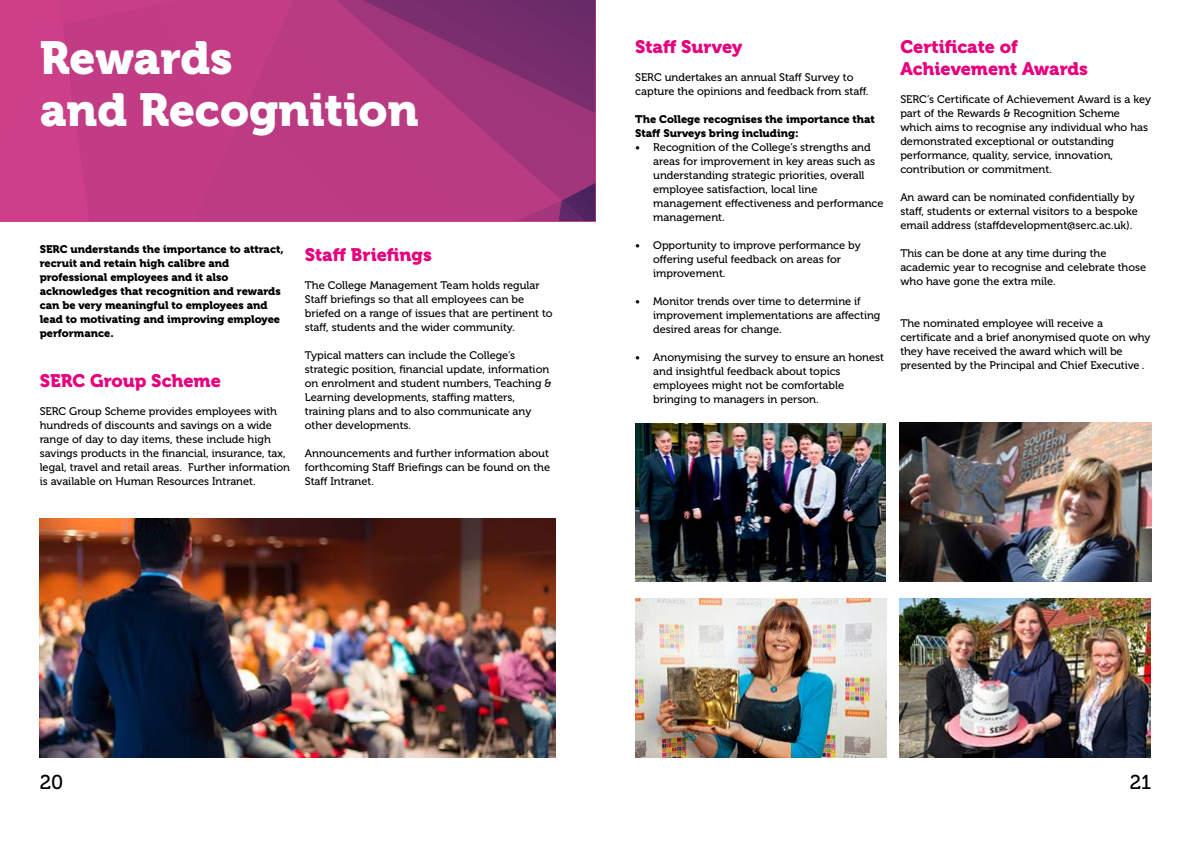
<style>
.page{position:relative;width:1191px;height:842px;background:#fff}
.page>*{position:absolute;margin:0;border:0;box-sizing:border-box;transform-origin:0 0}
.Heading_2{font:46px "Museo 900";color:#fff}
.t1{font:20px "Museo 500";color:#000}
.Heading_3{font:18px "Museo 900";color:#e6007d}
.Main{font:11px/14px "Museo 500";color:#000}
.Paragraph_Style_1{font:11px/14px "Museo 900";color:#000}
</style>
<div class="page">
<svg style="left:0;top:0;width:595px;height:221px;fill:#bb3b82"></svg>
<img style="left:40px;top:519px;width:516px;height:239px">
<img style="left:635px;top:423px;width:250px;height:159px">
<img style="left:900px;top:423px;width:251px;height:159px">
<img style="left:635px;top:598px;width:251px;height:160px">
<img style="left:900px;top:598px;width:250px;height:160px">
<h2 class="Heading_2" style="left:40px;top:32px;width:195px">Rewards</h2>
<h2 class="Heading_2" style="left:40px;top:84px;width:380px">and Recognition</h2>
<p class="Paragraph_Style_1" style="left:40px;top:242px;width:245px">SERC understands the importance to attract, recruit and retain high calibre and professional employees and it also acknowledges that recognition and rewards can be very meaningful to employees and lead to motivating and improving employee performance.</p>
<h3 class="Heading_3" style="left:40px;top:370px;width:183px">SERC Group Scheme</h3>
<p class="Main" style="left:40px;top:404px;width:252px">SERC Group Scheme provides employees with hundreds of discounts and savings on a wide range of day to day items, these include high savings products in the financial, insurance, tax, legal, travel and retail areas. Further information is available on Human Resources Intranet.</p>
<h3 class="Heading_3" style="left:305px;top:244px;width:129px">Staff Briefings</h3>
<p class="Main" style="left:305px;top:278px;width:249px">The College Management Team holds regular Staff briefings so that all employees can be briefed on a range of issues that are pertinent to staff, students and the wider community.</p>
<p class="Main" style="left:305px;top:348px;width:248px">Typical matters can include the College’s strategic position, financial update, information on enrolment and student numbers, Teaching &amp; Learning developments, staffing matters, training plans and to also communicate any other developments.</p>
<p class="Main" style="left:305px;top:446px;width:247px;text-align:justify">Announcements and further information about forthcoming Staff Briefings can be found on the Staff Intranet.</p>
<h3 class="Heading_3" style="left:635px;top:37px;width:109px">Staff Survey</h3>
<p class="Main" style="left:635px;top:71px;width:235px">SERC undertakes an annual Staff Survey to capture the opinions and feedback from staff.</p>
<p class="Paragraph_Style_1" style="left:635px;top:112px;width:241px">The College recognises the importance that<br>Staff Surveys bring including:</p>
<p class="Main" style="left:653px;top:141px;width:232px;text-indent:-18px">• Recognition of the College’s strengths and areas for improvement in key areas such as understanding strategic priorities, overall employee satisfaction, local line management effectiveness and performance management.</p>
<p class="Main" style="left:653px;top:239px;width:209px;text-indent:-18px">• Opportunity to improve performance by offering useful feedback on areas for improvement.</p>
<p class="Main" style="left:653px;top:295px;width:229px;text-indent:-18px">• Monitor trends over time to determine if improvement implementations are affecting desired areas for change.</p>
<p class="Main" style="left:653px;top:351px;width:232px;text-indent:-18px">• Anonymising the survey to ensure an honest and insightful feedback about topics employees might not be comfortable bringing to managers in person.</p>
<h3 class="Heading_3" style="left:900px;top:37px;width:119px">Certificate of</h3>
<h3 class="Heading_3" style="left:900px;top:59px;width:189px">Achievement Awards</h3>
<p class="Main" style="left:900px;top:93px;width:252px">SERC’s Certificate of Achievement Award is a key part of the Rewards &amp; Recognition Scheme which aims to recognise any individual who has demonstrated exceptional or outstanding performance, quality, service, innovation, contribution or commitment.</p>
<p class="Main" style="left:900px;top:191px;width:239px">An award can be nominated confidentially by staff, students or external visitors to a bespoke email address (staffdevelopment@serc.ac.uk).</p>
<p class="Main" style="left:900px;top:247px;width:247px">This can be done at any time during the academic year to recognise and celebrate those who have gone the extra mile.</p>
<p class="Main" style="left:900px;top:317px;width:252px">The nominated employee will receive a certificate and a brief anonymised quote on why they have received the award which will be presented by the Principal and Chief Executive .</p>
<h2 class="t1" style="left:40px;top:771px;width:25px">20</h2>
<h2 class="t1" style="left:1129px;top:771px;width:23px">21</h2>
</div>
